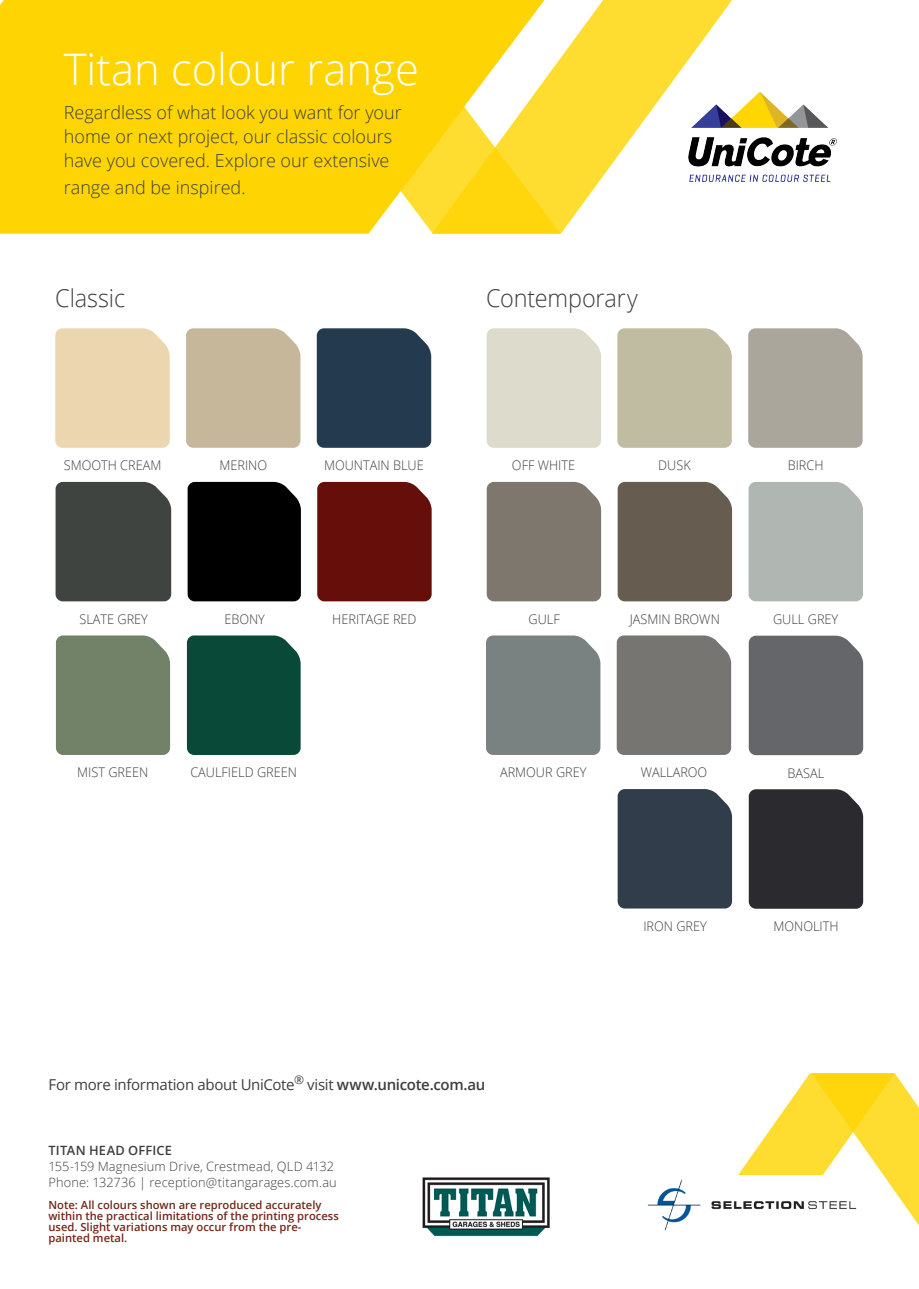
<style>
.page{position:relative;width:919px;height:1289px;background:#fff}
.page>*{position:absolute;margin:0;border:0;box-sizing:border-box;transform-origin:0 0}
.t1{font:300 43.5px "Open Sans";color:#fff}
.Sub_headers{font:300 24.45px "Open Sans";letter-spacing:-.005em;color:#3e3e3f;scale:.96 1}
.t2{font:300 18px/24px "Open Sans";color:#3e3e3f}
.t3{font:15px "Open Sans";letter-spacing:-.02em;color:#3e3e3f}
.Sub_headers-2{font:300 13.35px "Open Sans";color:#3e3e3f;scale:.96 1}
.t4{font:300 12.75px "Open Sans";letter-spacing:.01em;color:#3e3e3f}
.t5{font:600 12.75px "Open Sans";letter-spacing:.015em;color:#3e3e3f}
.Main_body_copy{font:600 11.25px/11.2px "Open Sans";color:#732617}
.s1{font-weight:600}
</style>
<div class="page">
<div style="left:617px;top:789px;width:115px;height:119px;background:#323d4c"></div>
<div style="left:748px;top:635px;width:115px;height:120px;background:#656669"></div>
<div style="left:616px;top:635px;width:115px;height:120px;background:#767572"></div>
<div style="left:486px;top:635px;width:114px;height:120px;background:#7a8181"></div>
<div style="left:748px;top:482px;width:114px;height:119px;background:#b0b7b2"></div>
<div style="left:486px;top:482px;width:115px;height:119px;background:#7e776e"></div>
<div style="left:617px;top:482px;width:115px;height:119px;background:#675c50"></div>
<div style="left:748px;top:328px;width:114px;height:120px;background:#aaa69c"></div>
<svg style="left:560px;top:0;width:172px;height:234px;fill:#fedc30"></svg>
<svg style="left:544px;top:0;width:16px;height:234px;fill:#fedc30"></svg>
<svg style="left:0;top:0;width:544px;height:234px;background:#fed819"></svg>
<div style="left:257px;top:0;width:207px;height:191px;background:#fed503"></div>
<div style="left:317px;top:482px;width:114px;height:119px;background:#660e0a"></div>
<div style="left:186px;top:328px;width:114px;height:120px;background:#c7b79a"></div>
<div style="left:317px;top:328px;width:114px;height:120px;background:#243a4f"></div>
<div style="left:187px;top:482px;width:114px;height:119px;background:#000"></div>
<div style="left:55px;top:328px;width:115px;height:120px;background:#ebd6af"></div>
<div style="left:748px;top:789px;width:115px;height:119px;background:#2a2a2f"></div>
<div style="left:486px;top:328px;width:115px;height:120px;background:#dddbcc"></div>
<div style="left:56px;top:482px;width:115px;height:119px;background:#404440"></div>
<div style="left:56px;top:635px;width:114px;height:120px;background:#728269"></div>
<div style="left:617px;top:328px;width:114px;height:120px;background:#c0bca1"></div>
<div style="left:187px;top:635px;width:113px;height:120px;background:#084938"></div>
<svg style="left:738px;top:1073px;width:180px;height:151px"></svg>
<img style="left:422px;top:1177px;width:128px;height:60px">
<img style="left:647px;top:1175px;width:216px;height:56px">
<img style="left:685px;top:86px;width:151px;height:100px">
<p class="t1" style="left:64px;top:40px;width:356px">Titan colour range</p>
<p class="t2" style="left:64px;top:100px;width:339px">Regardless of what look you want for your home or next project, our classic colours have you covered. Explore our extensive</p>
<p class="t2" style="left:64px;top:175px;width:183px">range and be inspired.</p>
<p class="Sub_headers" style="left:55px;top:281px;width:74px">Classic</p>
<p class="Sub_headers" style="left:486px;top:281px;width:159px">Contemporary</p>
<p class="Sub_headers-2" style="left:64px;top:456px;width:103px">SMOOTH CREAM</p>
<p class="Sub_headers-2" style="left:219px;top:456px;width:51px">MERINO</p>
<p class="Sub_headers-2" style="left:324px;top:456px;width:105px">MOUNTAIN BLUE</p>
<p class="Sub_headers-2" style="left:512px;top:456px;width:67px">OFF WHITE</p>
<p class="Sub_headers-2" style="left:658px;top:456px;width:35px">DUSK</p>
<p class="Sub_headers-2" style="left:787px;top:456px;width:39px">BIRCH</p>
<p class="Sub_headers-2" style="left:79px;top:609px;width:73px">SLATE GREY</p>
<p class="Sub_headers-2" style="left:224px;top:609px;width:44px">EBONY</p>
<p class="Sub_headers-2" style="left:332px;top:609px;width:89px">HERITAGE RED</p>
<p class="Sub_headers-2" style="left:77px;top:763px;width:75px">MIST GREEN</p>
<p class="Sub_headers-2" style="left:190px;top:763px;width:112px">CAULFIELD GREEN</p>
<p class="Sub_headers-2" style="left:528px;top:609px;width:34px">GULF</p>
<p class="Sub_headers-2" style="left:629px;top:609px;width:95px">JASMIN BROWN</p>
<p class="Sub_headers-2" style="left:773px;top:609px;width:69px">GULL GREY</p>
<p class="Sub_headers-2" style="left:500px;top:763px;width:91px">ARMOUR GREY</p>
<p class="Sub_headers-2" style="left:640px;top:763px;width:71px">WALLAROO</p>
<p class="Sub_headers-2" style="left:787px;top:763px;width:40px">BASAL</p>
<p class="Sub_headers-2" style="left:643px;top:916px;width:68px">IRON GREY</p>
<p class="Sub_headers-2" style="left:773px;top:917px;width:69px">MONOLITH</p>
<p class="t3" style="left:48px;top:1074px;width:438px">For more information about UniCote<sup>®</sup> visit <span class="s1">www.unicote.com.au</span></p>
<p class="t5" style="left:48px;top:1141px;width:125px">TITAN HEAD OFFICE</p>
<p class="t4" style="left:48px;top:1157px;width:287px">155-159 Magnesium Drive, Crestmead, QLD 4132</p>
<p class="t4" style="left:48px;top:1173px;width:290px">Phone: 132736 | reception@titangarages.com.au</p>
<p class="Main_body_copy" style="left:48px;top:1198px;width:292px">Note: All colours shown are reproduced accurately within the practical limitations of the printing process used. Slight variations may occur from the pre&shy;painted metal.</p>
</div>
